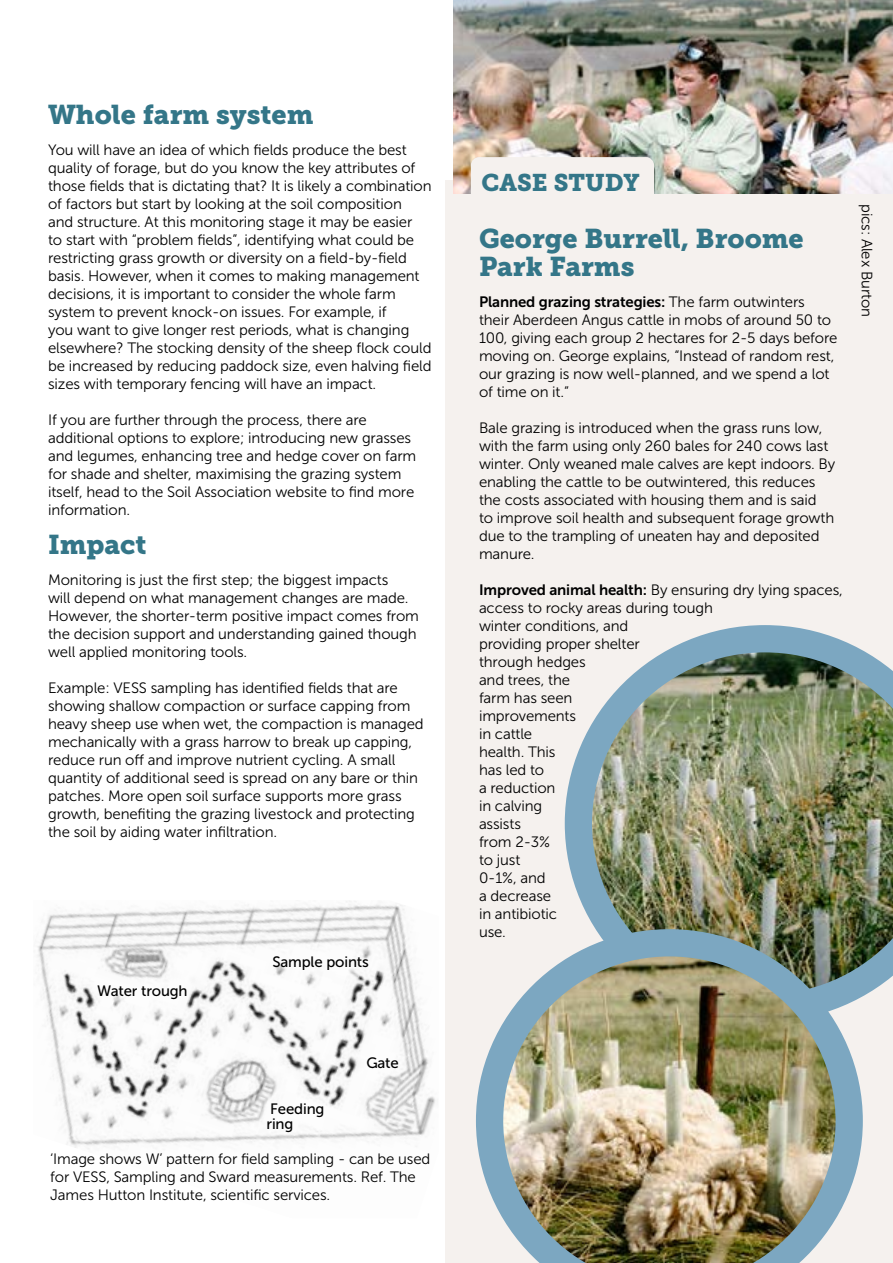
<style>
.page{position:relative;width:893px;height:1263px;background:#fff}
.page>*{position:absolute;margin:0;border:0;box-sizing:border-box;transform-origin:0 0}
.t1{font:27px/28.5px "Museo Slab 900";color:#347688}
.t2{font:24px "Museo Slab 900";color:#347688}
.t3{font:15px/18px "Museo Sans 300";letter-spacing:-.01em;color:#000}
.t4{font:15px "Museo Sans 700";letter-spacing:-.01em;color:#000}
.t5{font:15px/15px "Museo Sans 500";letter-spacing:-.01em;color:#000}
.s1{font-family:"Museo Sans 300"}
.s2{font-family:"Museo Sans 700"}
</style>
<div class="page">
<img style="left:37px;top:901px;width:399px;height:248px">
<div style="left:446px;top:181px;width:447px;height:1082px;background:#f5f1ee"></div>
<img style="left:453px;top:0;width:440px;height:193px">
<div style="left:471px;top:157px;width:183px;height:57px;background:#f5f1ee;border-radius:8px"></div>
<img style="left:565px;top:625px;width:328px;height:371px">
<img style="left:476px;top:929px;width:387px;height:334px">
<h1 class="t1" style="left:48px;top:101px;width:267px">Whole farm system</h1>
<p class="t3" style="left:48px;top:141px;width:385px">You will have an idea of which fields produce the best quality of forage, but do you know the key attributes of those fields that is dictating that? It is likely a combination of factors but start by looking at the soil composition<br>and structure. At this monitoring stage it may be easier<br>to start with “problem fields”, identifying what could be restricting grass growth or diversity on a field-by-field basis. However, when it comes to making management decisions, it is important to consider the whole farm system to prevent knock-on issues. For example, if<br>you want to give longer rest periods, what is changing elsewhere? The stocking density of the sheep flock could be increased by reducing paddock size, even halving field sizes with temporary fencing will have an impact.</p>
<p class="t3" style="left:48px;top:411px;width:370px">If you are further through the process, there are additional options to explore; introducing new grasses and legumes, enhancing tree and hedge cover on farm for shade and shelter, maximising the grazing system itself, head to the Soil Association website to find more information.</p>
<h1 class="t1" style="left:48px;top:530px;width:100px">Impact</h1>
<p class="t3" style="left:48px;top:571px;width:372px">Monitoring is just the first step; the biggest impacts<br>will depend on what management changes are made.<br>However, the shorter-term positive impact comes from the decision support and understanding gained though well applied monitoring tools.</p>
<p class="t3" style="left:48px;top:679px;width:377px">Example: VESS sampling has identified fields that are showing shallow compaction or surface capping from heavy sheep use when wet, the compaction is managed mechanically with a grass harrow to break up capping, reduce run off and improve nutrient cycling. A small quantity of additional seed is spread on any bare or thin patches. More open soil surface supports more grass growth, benefiting the grazing livestock and protecting the soil by aiding water infiltration.</p>
<p class="t5" style="left:97px;top:983px;width:92px">Water trough</p>
<p class="t5" style="left:272px;top:954px;width:98px">Sample points</p>
<p class="t5" style="left:267px;top:1101px;width:59px">Feeding ring</p>
<p class="t5" style="left:366px;top:1055px;width:34px">Gate</p>
<p class="t3" style="left:50px;top:1150px;width:382px">‘Image shows W’ pattern for field sampling - can be used for VESS, Sampling and Sward measurements. Ref. The<br>James Hutton Institute, scientific services.</p>
<h2 class="t2" style="left:481px;top:169px;width:160px">CASE STUDY</h2>
<h1 class="t1" style="left:479px;top:224px;width:326px">George Burrell, Broome<br>Park Farms</h1>
<p class="t4" style="left:479px;top:293px;width:327px">Planned grazing strategies: <span class="s1">The farm outwinters</span></p>
<p class="t3" style="left:479px;top:311px;width:360px">their Aberdeen Angus cattle in mobs of around 50 to 100, giving each group 2 hectares for 2-5 days before moving on. George explains, “Instead of random rest, our grazing is now well-planned, and we spend a lot of time on it.”</p>
<p class="t3" style="left:479px;top:419px;width:358px">Bale grazing is introduced when the grass runs low, with the farm using only 260 bales for 240 cows last winter. Only weaned male calves are kept indoors. By enabling the cattle to be outwintered, this reduces the costs associated with housing them and is said<br>to improve soil health and subsequent forage growth due to the trampling of uneaten hay and deposited manure.</p>
<p class="t3" style="left:479px;top:581px;width:365px"><span class="s2">Improved animal health:</span> By ensuring dry lying spaces, access to rocky areas during tough<br>winter conditions, and<br>providing proper shelter<br>through hedges<br>and trees, the<br>farm has seen<br>improvements<br>in cattle<br>health. This<br>has led to<br>a reduction<br>in calving<br>assists<br>from 2-3%<br>to just<br>0-1%, and<br>a decrease<br>in antibiotic<br>use.</p>
<p class="t3" style="left:876px;top:204px;width:114px;rotate:90deg">pics: Alex Burton</p>
</div>
